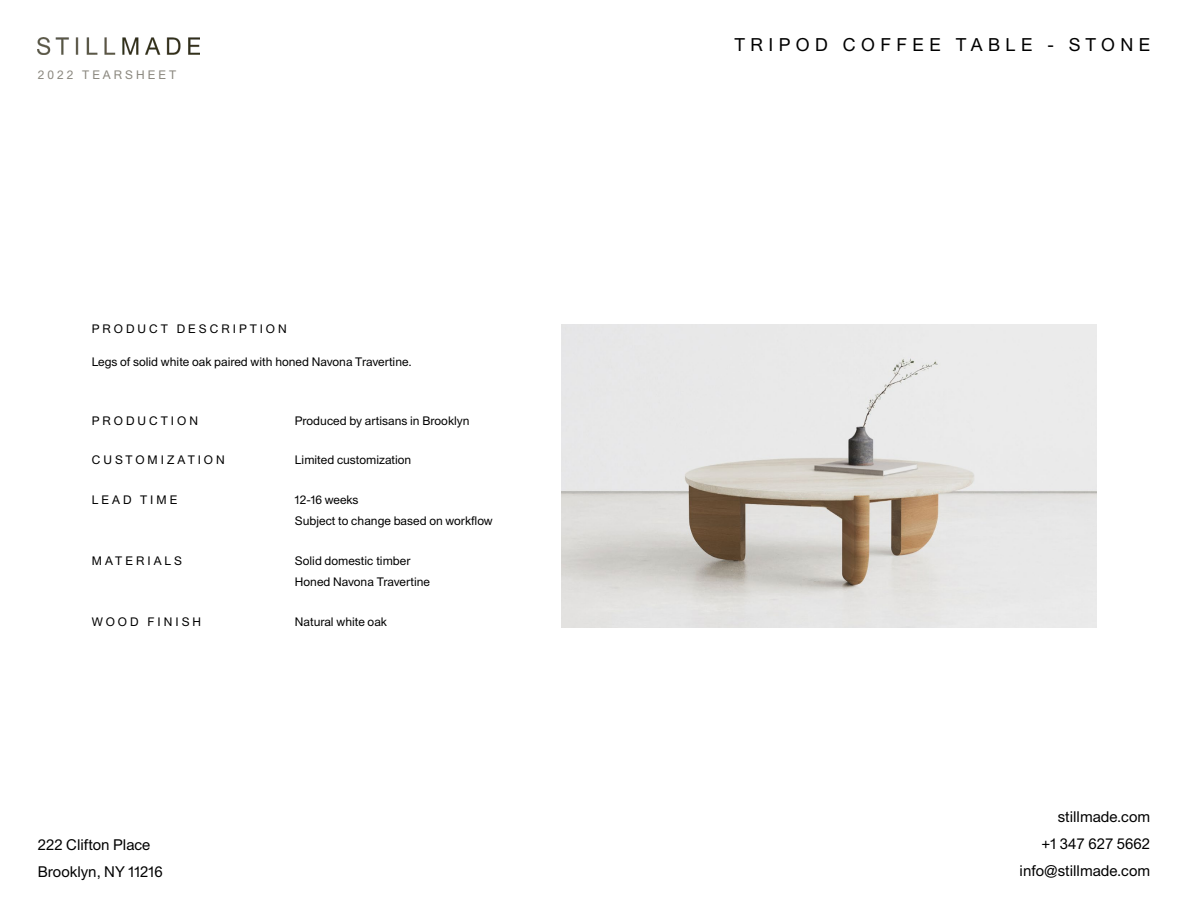
<style>
.page{position:relative;width:1188px;height:918px;background:#fff}
.page>*{position:absolute;margin:0;border:0;box-sizing:border-box;transform-origin:0 0}
.t1{font:18px "Union";letter-spacing:.3em;color:#000}
.t2{font:15px/27px "Union";color:#000}
.t3{font:12px/21px "Union";color:#000}
.t4{font:12px "Union";letter-spacing:.25em;color:#000}
.t5{font:12px "Union";letter-spacing:.25em;color:#8b887f}
</style>
<div class="page">
<img style="left:38px;top:38px;width:162px;height:17px">
<img style="left:562px;top:324px;width:534px;height:303px">
<p class="t5" style="left:38px;top:68px;width:140px">2022 TEARSHEET</p>
<p class="t4" style="left:92px;top:322px;width:197px">PRODUCT DESCRIPTION</p>
<p class="t3" style="left:92px;top:351px;width:321px">Legs of solid white oak paired with honed Navona Travertine.</p>
<p class="t4" style="left:92px;top:414px;width:108px">PRODUCTION</p>
<p class="t4" style="left:92px;top:453px;width:135px">CUSTOMIZATION</p>
<p class="t4" style="left:92px;top:493px;width:87px">LEAD TIME</p>
<p class="t4" style="left:92px;top:554px;width:92px">MATERIALS</p>
<p class="t4" style="left:92px;top:615px;width:111px">WOOD FINISH</p>
<p class="t3" style="left:295px;top:410px;width:176px">Produced by artisans in Brooklyn</p>
<p class="t3" style="left:295px;top:450px;width:118px">Limited customization</p>
<p class="t3" style="left:295px;top:490px;width:199px">12-16 weeks<br>Subject to change based on workflow</p>
<p class="t3" style="left:295px;top:550px;width:137px">Solid domestic timber<br>Honed Navona Travertine</p>
<p class="t3" style="left:295px;top:611px;width:94px">Natural white oak</p>
<p class="t2" style="left:38px;top:832px;width:127px">222 Clifton Place<br>Brooklyn, NY 11216</p>
<h1 class="t1" style="left:735px;top:34px;width:417px">TRIPOD COFFEE TABLE - STONE</h1>
<p class="t2" style="left:1020px;top:804px;width:132px;text-align:right">stillmade.com<br>+1 347 627 5662 info@stillmade.com</p>
</div>
